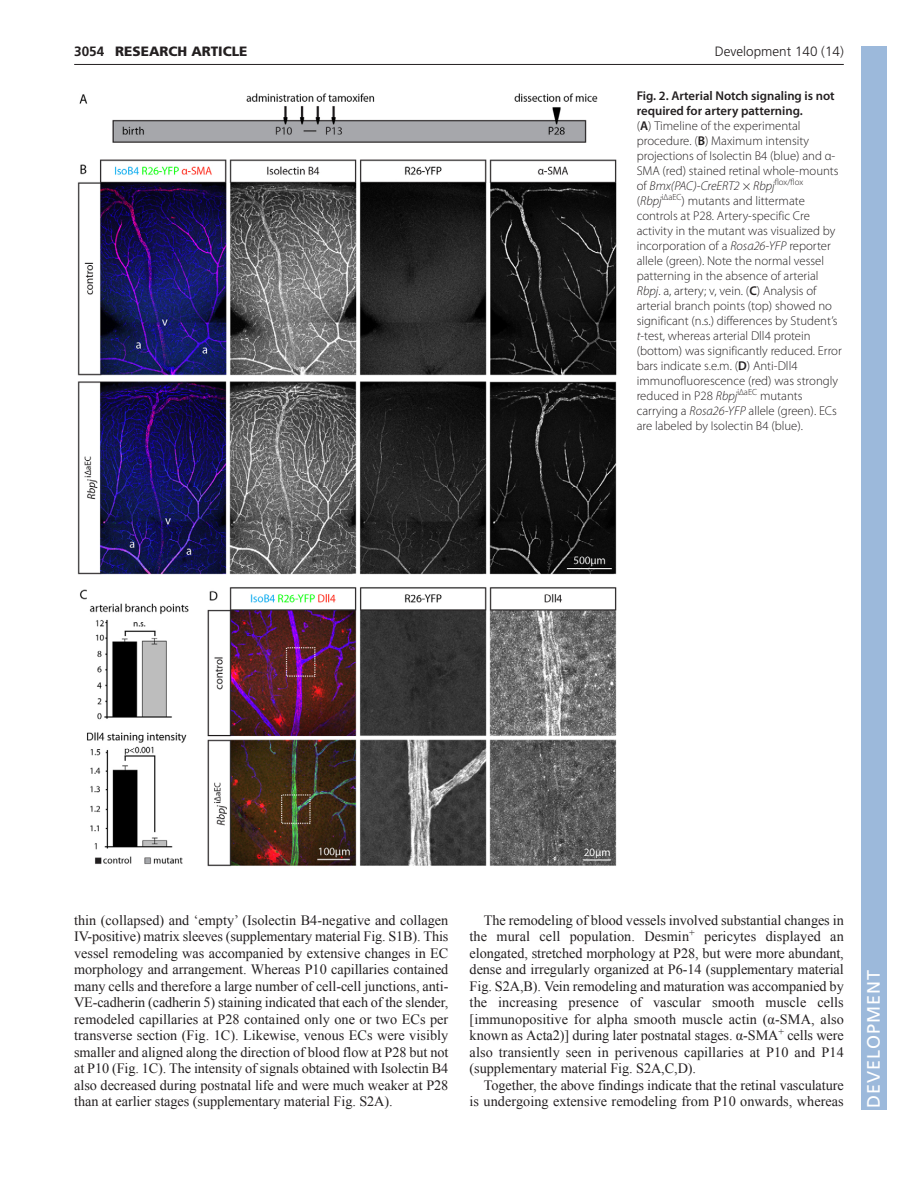
<style>
.page{position:relative;width:918px;height:1188px;background:#fff}
.page>*{position:absolute;margin:0;border:0;box-sizing:border-box;transform-origin:0 0}
.t1{font:18px "Frutiger LT Std";letter-spacing:.055em;color:#fff}
.t2{font:14.25px/16.5px "Times New Roman";letter-spacing:-.005em;color:#231f20;text-align:justify}
.t3{font:300 13.5px "Frutiger";color:#231f20}
.t4{font:900 13.5px "Frutiger LT Std";color:#231f20}
.t5{font:700 13.5px "Frutiger LT Std";color:#231f20}
.t6{font:300 12.75px/15px "Myriad Pro";color:#231f20}
.s1{font-weight:600}
.s2{font-style:italic}
</style>
<div class="page">
<hr style="left:74px;top:64px;width:770px;height:1px;background:#231f20">
<img style="left:77px;top:93px;width:540px;height:774px">
<div style="left:861px;top:46px;width:25px;height:1064px;background:#9cb9db"></div>
<p class="t5" style="left:74px;top:45px;width:32px">3054</p>
<p class="t4" style="left:115px;top:46px;width:134px">RESEARCH ARTICLE</p>
<p class="t3" style="left:715px;top:46px;width:131px">Development 140 (14)</p>
<p class="t6" style="left:637px;top:89px;width:207px"><span class="s1">Fig. 2. Arterial Notch signaling is not required for artery patterning.<br></span>(<span class="s1">A</span>) Timeline of the experimental procedure. (<span class="s1">B</span>) Maximum intensity projections of Isolectin B4 (blue) and α-SMA (red) stained retinal whole-mounts of <span class="s2">Bmx(PAC)-CreERT2</span> × <span class="s2">Rbpj</span><sup>flox/flox </sup>(<span class="s2">Rbpj</span><sup>iΔaEC</sup>) mutants and littermate controls at P28. Artery-specific Cre activity in the mutant was visualized by incorporation of a <span class="s2">Rosa26-YFP</span> reporter allele (green). Note the normal vessel patterning in the absence of arterial <span class="s2">Rbpj</span>. a, artery; v, vein. (<span class="s1">C</span>) Analysis of arterial branch points (top) showed no significant (n.s.) differences by Student’s <span class="s2">t</span>-test, whereas arterial Dll4 protein (bottom) was significantly reduced. Error bars indicate s.e.m. (<span class="s1">D</span>) Anti-Dll4 immunofluorescence (red) was strongly reduced in P28 <span class="s2">Rbpj</span><sup>iΔaEC</sup> mutants carrying a <span class="s2">Rosa26-YFP</span> allele (green). ECs are labeled by Isolectin B4 (blue).</p>
<p class="t2" style="left:74px;top:912px;width:376px">thin (collapsed) and ‘empty’ (Isolectin B4-negative and collagen IV-positive) matrix sleeves (supplementary material Fig. S1B). This vessel remodeling was accompanied by extensive changes in EC morphology and arrangement. Whereas P10 capillaries contained many cells and therefore a large number of cell-cell junctions, anti-VE-cadherin (cadherin 5) staining indicated that each of the slender, remodeled capillaries at P28 contained only one or two ECs per transverse section (Fig. 1C). Likewise, venous ECs were visibly smaller and aligned along the direction of blood flow at P28 but not at P10 (Fig. 1C). The intensity of signals obtained with Isolectin B4 also decreased during postnatal life and were much weaker at P28 than at earlier stages (supplementary material Fig. S2A).</p>
<p class="t2" style="left:470px;top:912px;width:376px;text-indent:14px">The remodeling of blood vessels involved substantial changes in the mural cell population. Desmin<sup>+</sup> pericytes displayed an elongated, stretched morphology at P28, but were more abundant, dense and irregularly organized at P6-14 (supplementary material Fig. S2A,B). Vein remodeling and maturation was accompanied by the increasing presence of vascular smooth muscle cells [immunopositive for alpha smooth muscle actin (α-SMA, also known as Acta2)] during later postnatal stages. α-SMA<sup>+</sup> cells were also transiently seen in perivenous capillaries at P10 and P14 (supplementary material Fig. S2A,C,D).</p>
<p class="t2" style="left:470px;top:1077px;width:376px;text-align:right">Together, the above findings indicate that the retinal vasculature<br>is undergoing extensive remodeling from P10 onwards, whereas</p>
<p class="t1" style="left:863px;top:1108px;width:140px;rotate:-90deg">DEVELOPMENT</p>
</div>
